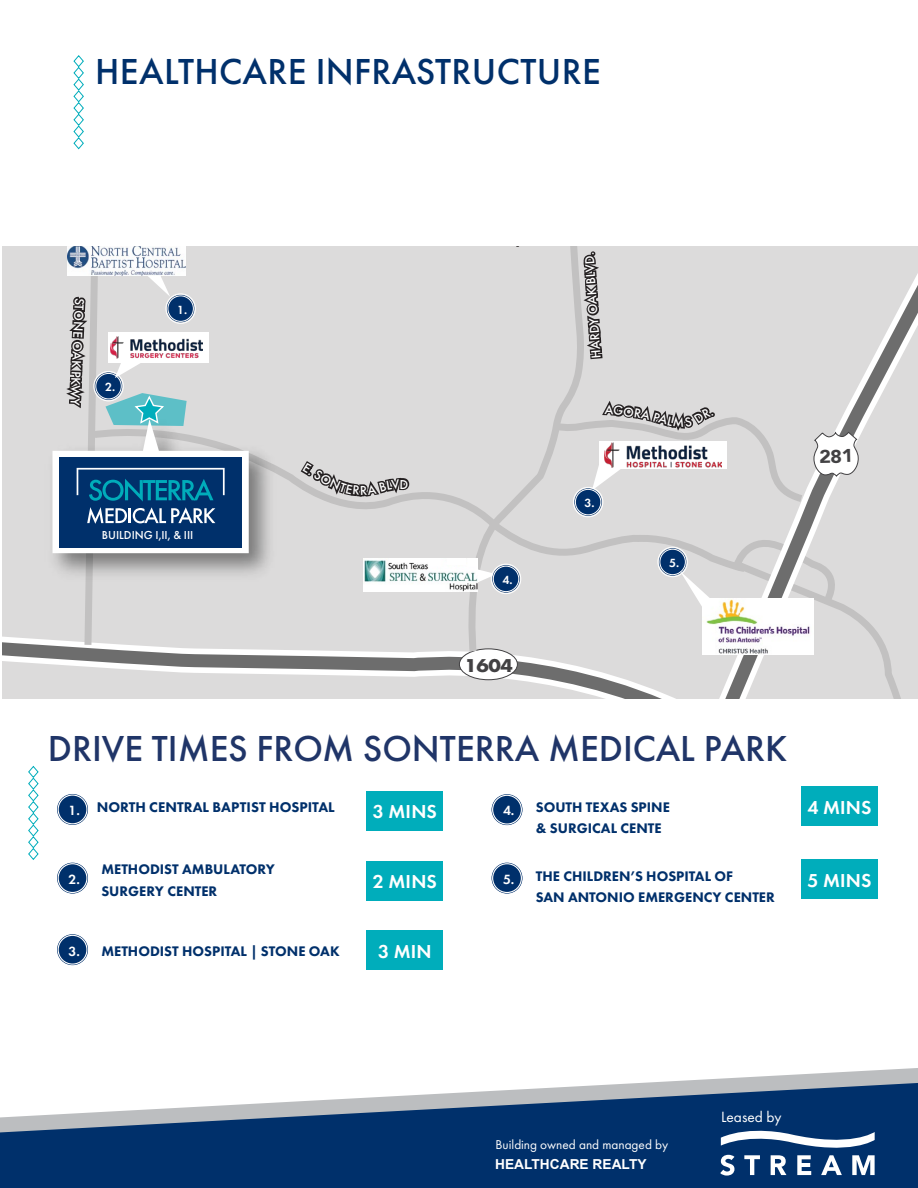
<style>
.page{position:relative;width:918px;height:1188px;background:#fff}
.page>*{position:absolute;margin:0;border:0;box-sizing:border-box;transform-origin:0 0}
.t1{font:500 37.5px "Futura PT";color:#203568}
.t2{font:500 37.5px "Futura PT";letter-spacing:.01em;color:#00306b}
.t3{font:600 19.5px "Futura PT";letter-spacing:.01em;color:#fff}
.t4{font:700 19.35px "Futura PT";color:#424143;scale:1.07 1}
.t5{font:15.45px "Futura PT";color:#fff}
.t6{font:800 14.55px "Futura PT";color:#00306b}
.t7{font:800 14.4px/21.1px "Futura PT";color:#00306b}
.t8{font:700 13.8px "Arial";color:#fff}
.t9{font:600 13.8px "Futura PT";color:#fff}
.t10{font:500 13.5px "Futura PT";color:#fff}
.t11{font:13.35px "Futura PT";color:#fff}
.t12{font:600 12.3px "Futura PT";color:#fff}
.t13{font:500 12px "Futura PT";color:#fff}
.s1{font-weight:600;font-size:13.8px;color:#fff}
</style>
<div class="page">
<svg style="left:57px;top:794px;width:31px;height:31px"></svg>
<div style="left:367px;top:791px;width:76px;height:40px;background:#00adbb"></div>
<div style="left:367px;top:861px;width:76px;height:40px;background:#00adbb"></div>
<svg style="left:57px;top:862px;width:31px;height:32px"></svg>
<div style="left:801px;top:786px;width:76px;height:40px;background:#00adbb"></div>
<div style="left:367px;top:930px;width:76px;height:40px;background:#00adbb"></div>
<svg style="left:57px;top:934px;width:31px;height:32px"></svg>
<div style="left:801px;top:860px;width:76px;height:39px;background:#00adbb"></div>
<svg style="left:491px;top:862px;width:32px;height:32px"></svg>
<svg style="left:491px;top:794px;width:32px;height:32px"></svg>
<svg style="left:28px;top:765px;width:11px;height:95px"></svg>
<div style="left:3px;top:246px;width:915px;height:452px;background:#dcdbdb"></div>
<svg style="left:282px;top:469px;width:315px;height:90px"></svg>
<svg style="left:608px;top:273px;width:310px;height:351px"></svg>
<svg style="left:3px;top:635px;width:898px;height:63px"></svg>
<div style="left:459px;top:649px;width:58px;height:31px;background:#fff;border-radius:50%"></div>
<div style="left:459px;top:648px;width:59px;height:32px;border:1px solid #424143;border-radius:50%"></div>
<svg style="left:463px;top:246px;width:125px;height:412px"></svg>
<svg style="left:471px;top:246px;width:49px;height:3px"></svg>
<svg style="left:477px;top:564px;width:19px;height:28px"></svg>
<svg style="left:574px;top:488px;width:28px;height:28px"></svg>
<div style="left:573px;top:487px;width:30px;height:30px;border:1px solid #fff;border-radius:50%"></div>
<div style="left:575px;top:489px;width:26px;height:26px;border:1px solid #fff;border-radius:50%"></div>
<svg style="left:492px;top:565px;width:28px;height:28px"></svg>
<div style="left:491px;top:564px;width:30px;height:30px;border:1px solid #fff;border-radius:50%"></div>
<div style="left:493px;top:566px;width:26px;height:26px;border:1px solid #fff;border-radius:50%"></div>
<div style="left:659px;top:548px;width:27px;height:28px;background:#00306b;border-radius:50%"></div>
<div style="left:657px;top:547px;width:31px;height:30px;border:1px solid #fff;border-radius:50%"></div>
<div style="left:659px;top:549px;width:27px;height:26px;border:1px solid #fff;border-radius:50%"></div>
<img style="left:249px;top:452px;width:33px;height:122px">
<svg style="left:52px;top:246px;width:197px;height:406px"></svg>
<svg style="left:680px;top:531px;width:162px;height:123px"></svg>
<img style="left:702px;top:599px;width:112px;height:56px">
<img style="left:111px;top:336px;width:92px;height:23px">
<img style="left:363px;top:559px;width:114px;height:33px">
<div style="left:447px;top:559px;width:19px;height:6px;background:#fff"></div>
<svg style="left:73px;top:55px;width:11px;height:95px"></svg>
<svg style="left:642px;top:1068px;width:276px;height:15px"></svg>
<svg style="left:0;top:1083px;width:918px;height:105px;fill:#00306b"></svg>
<svg style="left:720px;top:1125px;width:155px;height:51px"></svg>
<svg style="left:299px;top:461px;width:112px;height:38px"></svg>
<svg style="left:580px;top:246px;width:23px;height:115px"></svg>
<svg style="left:549px;top:370px;width:309px;height:137px"></svg>
<h1 class="t2" style="left:95px;top:49px;width:507px">HEALTHCARE INFRASTRUCTURE</h1>
<p class="t10" style="left:88px;top:298px;width:55px;rotate:93deg">STONE O</p>
<p class="t10" style="left:85px;top:351px;width:56px;rotate:92deg">AK PKWY</p>
<p class="t12" style="left:105px;top:380px;width:12px">2.</p>
<p class="t12" style="left:177px;top:302px;width:12px">1.</p>
<p class="t13" style="left:102px;top:528px;width:93px">BUILDING I,II, &amp; III</p>
<p class="t12" style="left:503px;top:572px;width:12px">4.</p>
<h3 class="t4" style="left:464px;top:654px;width:47px">1604</h3>
<p class="t10" style="left:587px;top:341px;width:90px;rotate:-94deg">RDY OAK BLVD.</p>
<p class="t12" style="left:585px;top:495px;width:12px">3.</p>
<p class="t12" style="left:669px;top:555px;width:12px">5.</p>
<h1 class="t1" style="left:48px;top:726px;width:741px">DRIVE TIMES FROM SONTERRA MEDICAL PARK</h1>
<p class="t6" style="left:69px;top:798px;width:268px"><sub>1.</sub> NORTH CENTRAL BAPTIST HOSPITAL</p>
<h2 class="t3" style="left:373px;top:800px;width:66px">3 MINS</h2>
<p class="t7" style="left:101px;top:859px;width:175px">METHODIST AMBULATORY<br>SURGERY CENTER</p>
<p class="t9" style="left:69px;top:871px;width:13px">2.</p>
<h2 class="t3" style="left:373px;top:870px;width:66px">2 MINS</h2>
<p class="t7" style="left:69px;top:940px;width:273px"><span class="s1">3.</span> METHODIST HOSPITAL | STONE OAK</p>
<h2 class="t3" style="left:378px;top:939px;width:55px">3 MIN</h2>
<p class="t9" style="left:503px;top:802px;width:13px">4.</p>
<p class="t7" style="left:536px;top:796px;width:136px">SOUTH TEXAS SPINE &amp; SURGICAL CENTE</p>
<h2 class="t3" style="left:807px;top:795px;width:66px">4 MINS</h2>
<p class="t7" style="left:536px;top:865px;width:241px">THE CHILDREN’S HOSPITAL OF<br>SAN ANTONIO EMERGENCY CENTER</p>
<p class="t9" style="left:503px;top:871px;width:13px">5.</p>
<h2 class="t3" style="left:807px;top:868px;width:66px">5 MINS</h2>
<p class="t11" style="left:496px;top:1137px;width:174px">Building owned and managed by</p>
<p class="t8" style="left:495px;top:1155px;width:153px">HEALTHCARE REALTY</p>
<p class="t5" style="left:721px;top:1107px;width:62px">Leased by</p>
</div>
